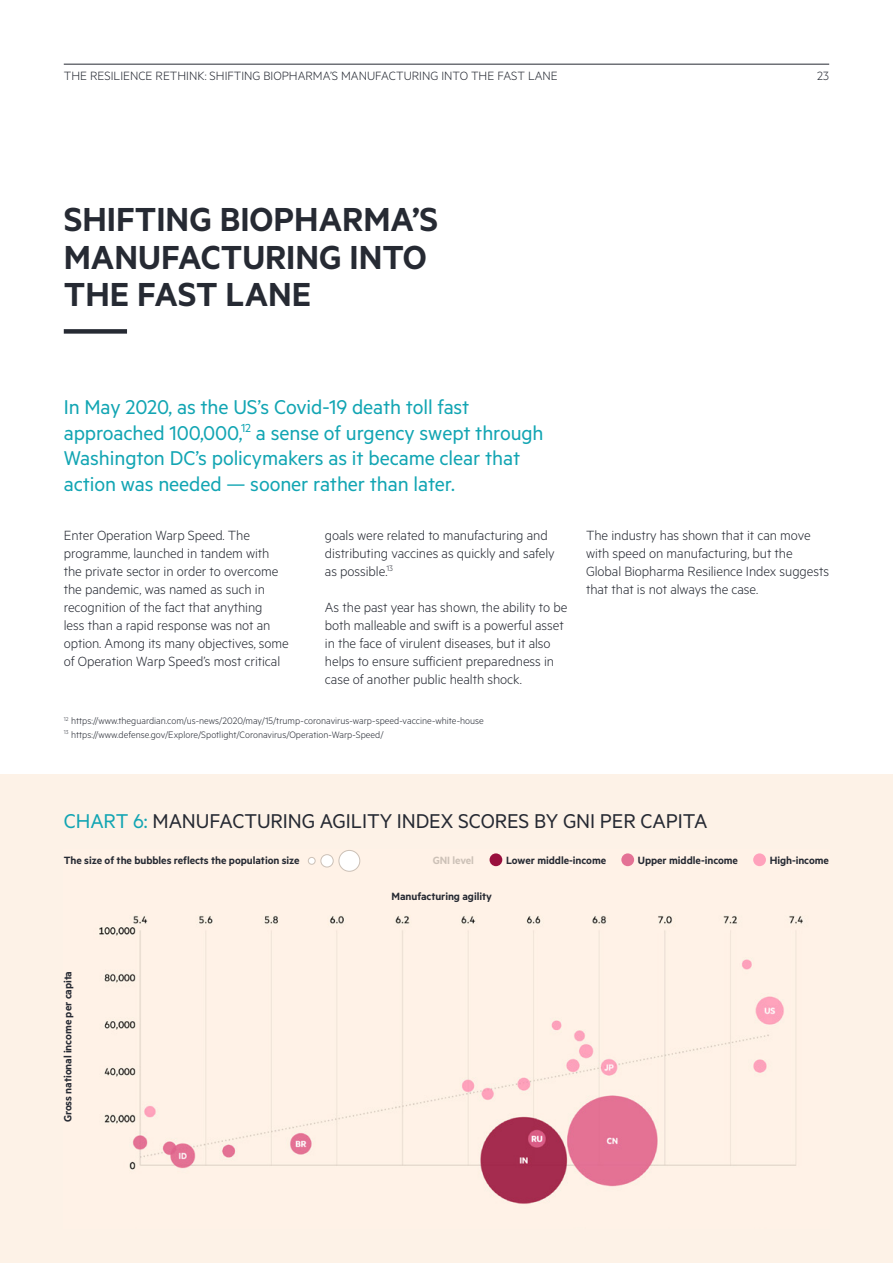
<style>
.page{position:relative;width:893px;height:1263px;background:#fff}
.page>*{position:absolute;margin:0;border:0;box-sizing:border-box;transform-origin:0 0}
.t1{font:600 37.5px/37.5px "Metric";color:#262a33}
.t2{font:22.5px/25.5px "Metric";letter-spacing:-.005em;color:#12a5b3}
.t3{font:22.5px "Metric";letter-spacing:-.005em;color:#262a33}
.t4{font:300 15px/18px "Metric";letter-spacing:-.005em;color:#262a33}
.t5{font:300 13.5px "Metric";color:#262a33}
.t6{font:600 11.85px "Metric";letter-spacing:-.005em;color:#262a33}
.t7{font:600 11.85px "Metric";letter-spacing:-.005em;color:#ccc1b7}
.t8{font:300 10.5px/13.5px "Metric";color:#262a33}
.s1{color:#12a5b3}
</style>
<div class="page">
<div style="left:64px;top:329px;width:63px;height:5px;background:#262a33"></div>
<div style="left:0;top:774px;width:893px;height:489px;background:#fdf2e7"></div>
<hr style="left:64px;top:64px;width:765px;height:1px;background:#262a33">
<img style="left:99px;top:850px;width:704px;height:354px">
<div style="left:308px;top:857px;width:7px;height:7px;background:#fff;border-radius:50%"></div>
<div style="left:308px;top:857px;width:7px;height:7px;border:1px solid #ccc1b7;border-radius:50%"></div>
<div style="left:321px;top:855px;width:12px;height:12px;background:#fff;border-radius:50%"></div>
<div style="left:321px;top:854px;width:12px;height:13px;border:1px solid #ccc1b7;border-radius:50%"></div>
<div style="left:339px;top:850px;width:21px;height:21px;background:#fff;border-radius:50%"></div>
<div style="left:339px;top:850px;width:21px;height:21px;border:1px solid #ccc1b7;border-radius:50%"></div>
<div style="left:490px;top:853px;width:12px;height:13px;background:#990f3d;border-radius:50%"></div>
<div style="left:621px;top:853px;width:13px;height:13px;background:#e47295;border-radius:50%"></div>
<div style="left:753px;top:853px;width:13px;height:13px;background:#ffa2bc;border-radius:50%"></div>
<p class="t5" style="left:64px;top:68px;width:496px">THE RESILIENCE RETHINK: SHIFTING BIOPHARMA’S MANUFACTURING INTO THE FAST LANE</p>
<p class="t5" style="left:817px;top:68px;width:13px">23</p>
<h1 class="t1" style="left:64px;top:200px;width:376px">SHIFTING BIOPHARMA’S<br>MANUFACTURING INTO<br>THE FAST LANE</h1>
<h2 class="t2" style="left:64px;top:394px;width:481px">In May 2020, as the US’s Covid-19 death toll fast approached 100,000,<sup>12</sup> a sense of urgency swept through Washington DC’s policymakers as it became clear that action was needed — sooner rather than later.</h2>
<p class="t4" style="left:64px;top:526px;width:227px">Enter Operation Warp Speed. The programme, launched in tandem with the private sector in order to overcome the pandemic, was named as such in recognition of the fact that anything<br>less than a rapid response was not an option. Among its many objectives, some of Operation Warp Speed’s most critical</p>
<p class="t4" style="left:325px;top:526px;width:231px">goals were related to manufacturing and distributing vaccines as quickly and safely as possible.<sup>13</sup></p>
<p class="t4" style="left:325px;top:598px;width:244px">As the past year has shown, the ability to be both malleable and swift is a powerful asset in the face of virulent diseases, but it also helps to ensure sufficient preparedness in case of another public health shock.</p>
<p class="t8" style="left:64px;top:714px;width:422px"><sup>12</sup> https://www.theguardian.com/us-news/2020/may/15/trump-coronavirus-warp-speed-vaccine-white-house<br><sup>13</sup> https://www.defense.gov/Explore/Spotlight/Coronavirus/Operation-Warp-Speed/</p>
<p class="t4" style="left:586px;top:526px;width:245px">The industry has shown that it can move with speed on manufacturing, but the Global Biopharma Resilience Index suggests that that is not always the case.</p>
<h2 class="t3" style="left:64px;top:808px;width:645px"><span class="s1">CHART 6:</span> MANUFACTURING AGILITY INDEX SCORES BY GNI PER CAPITA</h2>
<p class="t6" style="left:64px;top:853px;width:237px">The size of the bubbles reflects the population size</p>
<p class="t7" style="left:433px;top:853px;width:43px">GNI level</p>
<p class="t6" style="left:506px;top:853px;width:102px">Lower middle-income</p>
<p class="t6" style="left:638px;top:853px;width:102px">Upper middle-income</p>
<p class="t6" style="left:770px;top:853px;width:61px">High-income</p>
<p class="t6" style="left:392px;top:889px;width:102px">Manufacturing agility</p>
<p class="t6" style="left:61px;top:1122px;width:153px;rotate:-90deg">Gross national income per capita</p>
</div>
